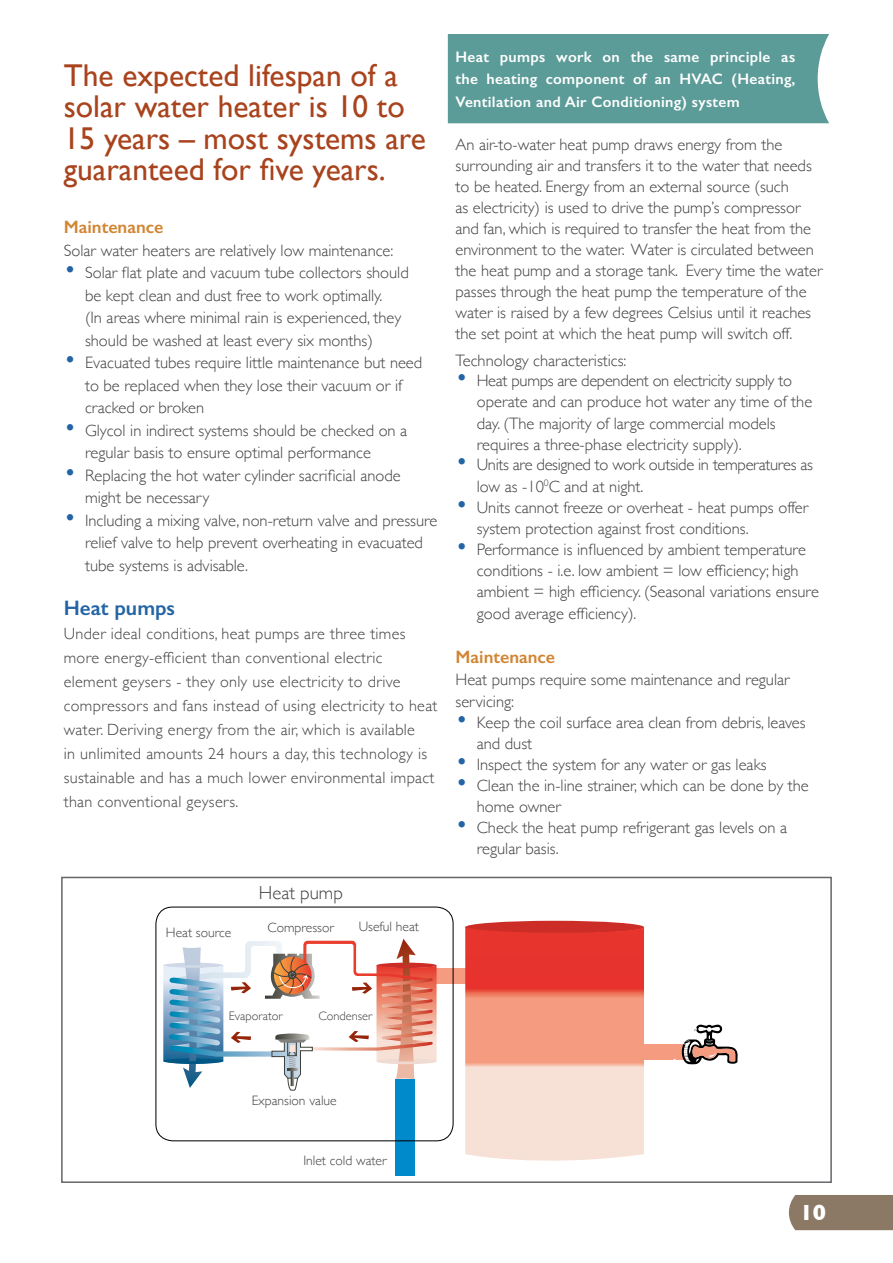
<style>
.page{position:relative;width:893px;height:1263px;background:#fff}
.page>*{position:absolute;margin:0;border:0;box-sizing:border-box;transform-origin:0 0}
.t1{font:31.5px/31.5px "Gill Sans";color:#a8431d}
.t2{font:700 22.35px "Gill Sans";color:#fff}
.t3{font:600 21px "Gill Sans";color:#2264a4}
.t4{font:300 18.75px "Gill Sans";color:#414042}
.t5{font:600 18px "Gill Sans";color:#d18532}
.t6{font:300 16.5px/21px "Gill Sans";color:#414042}
.t7{font:300 16.5px/21px "Gill Sans";letter-spacing:-.02em;color:#414042}
.t8{font:300 16.2px/24px "Gill Sans";letter-spacing:.02em;color:#414042}
.t9{font:600 15.3px/22.2px "Gill Sans";letter-spacing:.02em;color:#fff;text-align:justify}
.t10{font:300 13.65px "Gill Sans";color:#414042}
.t11{font:300 12.3px "Gill Sans";color:#414042}
.s1{font-size:25.5px;color:#2264a4}
</style>
<div class="page">
<div style="left:448px;top:34px;width:381px;height:89px;background:#5b9b98"></div>
<div style="left:789px;top:1195px;width:104px;height:35px;background:#8c7965"></div>
<div style="left:642px;top:1044px;width:44px;height:15px;background:#f49b80"></div>
<svg style="left:673px;top:1024px;width:65px;height:40px"></svg>
<div style="left:422px;top:968px;width:69px;height:15px;background:#f49b80"></div>
<svg style="left:163px;top:939px;width:274px;height:152px"></svg>
<div style="left:465px;top:921px;width:179px;height:13px;background:#cc2e27;border-radius:50%"></div>
<svg style="left:465px;top:927px;width:179px;height:234px;background:#f19a8c"></svg>
<div style="left:395px;top:1079px;width:20px;height:97px;background:#0089cb"></div>
<div style="left:155px;top:906px;width:299px;height:235px;border:1px solid #000;border-radius:17px"></div>
<div style="left:61px;top:877px;width:771px;height:306px;border:2px solid #656669"></div>
<h1 class="t1" style="left:64px;top:59px;width:363px">The expected lifespan of a solar water heater is 10 to<br>15 years – most systems are guaranteed for five years.</h1>
<p class="t5" style="left:64px;top:216px;width:101px">Maintenance</p>
<p class="t6" style="left:64px;top:239px;width:331px">Solar water heaters are relatively low maintenance:</p>
<p class="t6" style="left:85px;top:261px;width:325px;line-height:22.5px;text-indent:-21px"><span class="s1">•</span> Solar flat plate and vacuum tube collectors should be kept clean and dust free to work optimally.<br>(In areas where minimal rain is experienced, they should be washed at least every six months)</p>
<p class="t6" style="left:85px;top:351px;width:339px;line-height:22.5px;text-indent:-21px"><span class="s1">•</span> Evacuated tubes require little maintenance but need to be replaced when they lose their vacuum or if cracked or broken</p>
<p class="t6" style="left:85px;top:418px;width:324px;line-height:22.5px;text-indent:-21px"><span class="s1">•</span> Glycol in indirect systems should be checked on a regular basis to ensure optimal performance</p>
<p class="t6" style="left:85px;top:463px;width:317px;line-height:22.5px;text-indent:-21px"><span class="s1">•</span> Replacing the hot water cylinder sacrificial anode might be necessary</p>
<p class="t6" style="left:85px;top:508px;width:354px;line-height:22.5px;text-indent:-21px"><span class="s1">•</span> Including a mixing valve, non-return valve and pressure relief valve to help prevent overheating in evacuated tube systems is advisable.</p>
<p class="t3" style="left:64px;top:595px;width:113px">Heat pumps</p>
<p class="t8" style="left:64px;top:621px;width:375px">Under ideal conditions, heat pumps are three times more energy-efficient than conventional electric element geysers - they only use electricity to drive compressors and fans instead of using electricity to heat water. Deriving energy from the air, which is available<br>in unlimited amounts 24 hours a day, this technology is sustainable and has a much lower environmental impact than conventional geysers.</p>
<p class="t10" style="left:166px;top:921px;width:67px">Heat source</p>
<p class="t4" style="left:259px;top:878px;width:86px">Heat pump</p>
<p class="t10" style="left:267px;top:917px;width:68px">Compressor</p>
<p class="t10" style="left:359px;top:916px;width:62px">Useful heat</p>
<p class="t9" style="left:455px;top:46px;width:341px">Heat pumps work on the same principle as the heating component of an HVAC (Heating, Ventilation and Air Conditioning) system</p>
<p class="t6" style="left:455px;top:133px;width:369px">An air-to-water heat pump draws energy from the surrounding air and transfers it to the water that needs to be heated. Energy from an external source (such<br>as electricity) is used to drive the pump’s compressor and fan, which is required to transfer the heat from the environment to the water. Water is circulated between the heat pump and a storage tank. Every time the water passes through the heat pump the temperature of the water is raised by a few degrees Celsius until it reaches the set point at which the heat pump will switch off.</p>
<p class="t6" style="left:455px;top:349px;width:173px">Technology characteristics:</p>
<p class="t6" style="left:477px;top:370px;width:337px;text-indent:-21px"><span class="s1">•</span> Heat pumps are dependent on electricity supply to operate and can produce hot water any time of the day. (The majority of large commercial models requires a three-phase electricity supply).</p>
<p class="t7" style="left:477px;top:454px;width:338px;text-indent:-21px"><span class="s1">•</span> Units are designed to work outside in temperatures as low as -10<sup>0</sup>C and at night.</p>
<p class="t6" style="left:477px;top:496px;width:333px;text-indent:-21px"><span class="s1">•</span> Units cannot freeze or overheat - heat pumps offer system protection against frost conditions.</p>
<p class="t6" style="left:477px;top:538px;width:344px;text-indent:-21px"><span class="s1">•</span> Performance is influenced by ambient temperature conditions - i.e. low ambient = low efficiency; high ambient = high efficiency. (Seasonal variations ensure</p>
<p class="t6" style="left:477px;top:602px;width:161px">good average efficiency).</p>
<p class="t5" style="left:455px;top:646px;width:101px">Maintenance</p>
<p class="t6" style="left:455px;top:668px;width:336px;line-height:22px">Heat pumps require some maintenance and regular servicing:</p>
<p class="t6" style="left:477px;top:712px;width:330px;text-indent:-21px"><span class="s1">•</span> Keep the coil surface area clean from debris, leaves and dust</p>
<p class="t6" style="left:455px;top:754px;width:313px"><span class="s1">•</span> Inspect the system for any water or gas leaks</p>
<p class="t6" style="left:477px;top:775px;width:334px;text-indent:-21px"><span class="s1">•</span> Clean the in-line strainer, which can be done by the home owner</p>
<p class="t6" style="left:477px;top:817px;width:312px;text-indent:-21px"><span class="s1">•</span> Check the heat pump refrigerant gas levels on a regular basis.</p>
<p class="t11" style="left:229px;top:1006px;width:55px">Evaporator</p>
<p class="t11" style="left:318px;top:1006px;width:55px">Condenser</p>
<p class="t10" style="left:252px;top:1090px;width:87px">Expansion value</p>
<p class="t10" style="left:303px;top:1150px;width:85px">Inlet cold water</p>
<h2 class="t2" style="left:800px;top:1199px;width:28px">10</h2>
</div>
